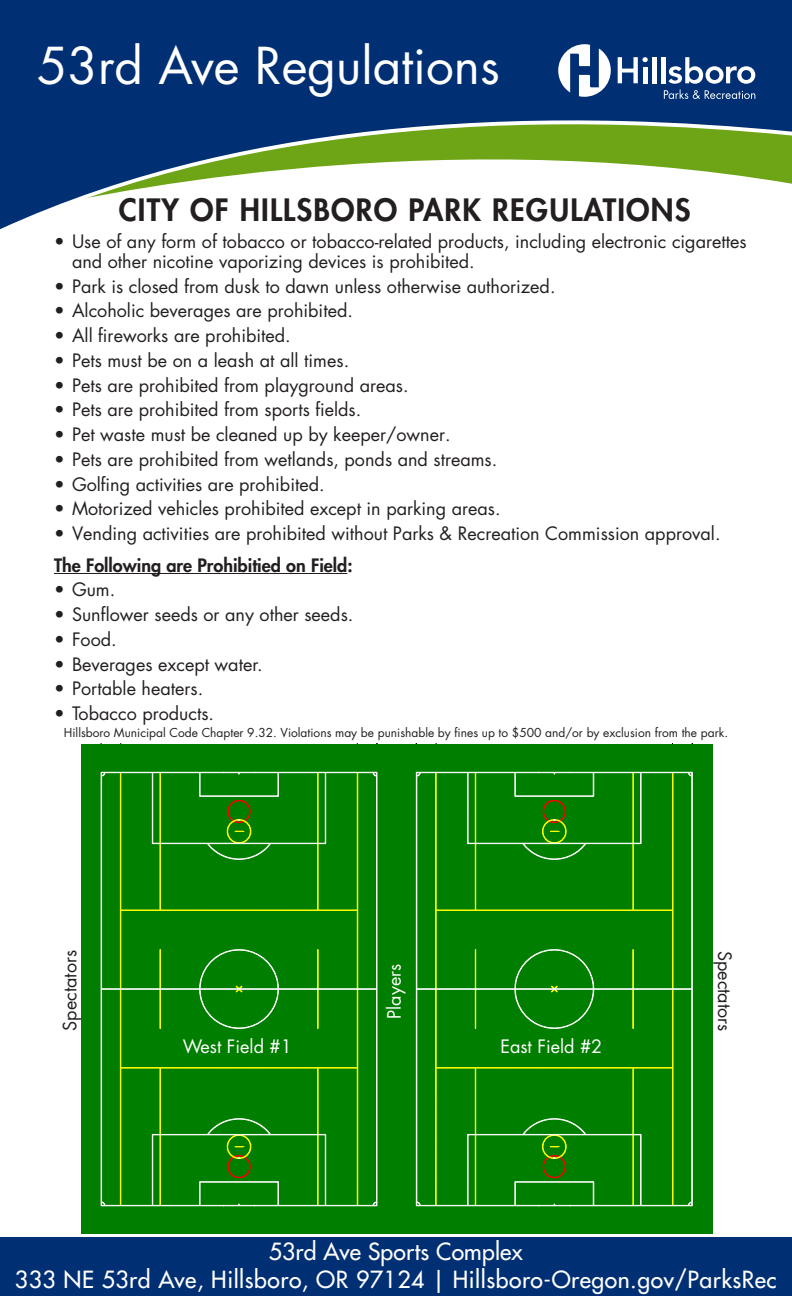
<style>
.page{position:relative;width:792px;height:1296px;background:#fff}
.page>*{position:absolute;margin:0;border:0;box-sizing:border-box;transform-origin:0 0}
.Heading_2{font:49.5px "Futura Std";color:#fff}
.t1{font:800 30px "Futura Std";letter-spacing:.04em;color:#231f20}
.t2{font:500 23px "Futura Std";letter-spacing:.02em;color:#fff}
.t3{font:18px/20px "Futura Std";color:#231f20}
.t4{font:800 18px "Futura Std";color:#231f20}
.t5{font:18px "Futura Std";color:#fff}
.t6{font:12px "Futura Std";color:#231f20}
</style>
<div class="page">
<svg style="left:0;top:0;width:792px;height:229px;fill:#002f73"></svg>
<hr style="left:54px;top:573px;width:293px;height:1px;background:#231f20">
<div style="left:0;top:1238px;width:792px;height:58px;background:#002f73"></div>
<svg style="left:81px;top:744px;width:632px;height:490px;background:#0e8407"></svg>
<div style="left:81px;top:1203px;width:18px;height:19px;background:#007e00"></div>
<div style="left:81px;top:755px;width:17px;height:19px;background:#007e00"></div>
<div style="left:695px;top:761px;width:18px;height:19px;background:#007e00"></div>
<div style="left:695px;top:1204px;width:18px;height:19px;background:#007e00"></div>
<div style="left:81px;top:744px;width:43px;height:27px;background:#007e00"></div>
<div style="left:354px;top:744px;width:84px;height:27px;background:#007e00"></div>
<div style="left:669px;top:744px;width:26px;height:27px;background:#007e00"></div>
<hr style="left:652px;top:57px;width:4px;height:26px;background:#fff">
<hr style="left:661px;top:57px;width:4px;height:26px;background:#fff">
<svg style="left:618px;top:57px;width:30px;height:26px"></svg>
<svg style="left:558px;top:44px;width:53px;height:53px"></svg>
<svg style="left:664px;top:57px;width:91px;height:42px"></svg>
<p class="Heading_2" style="left:37px;top:34px;width:464px">53rd Ave Regulations</p>
<p class="t1" style="left:119px;top:191px;width:573px">CITY OF HILLSBORO PARK REGULATIONS</p>
<p class="t3" style="left:72px;top:232px;width:676px;text-indent:-18px">• Use of any form of tobacco or tobacco-related products, including electronic cigarettes and other nicotine vaporizing devices is prohibited.</p>
<p class="t3" style="left:54px;top:276px;width:503px">• Park is closed from dusk to dawn unless otherwise authorized.</p>
<p class="t3" style="left:54px;top:301px;width:300px">• Alcoholic beverages are prohibited.</p>
<p class="t3" style="left:54px;top:326px;width:238px">• All fireworks are prohibited.</p>
<p class="t3" style="left:54px;top:351px;width:297px">• Pets must be on a leash at all times.</p>
<p class="t3" style="left:54px;top:375px;width:356px">• Pets are prohibited from playground areas.</p>
<p class="t3" style="left:54px;top:400px;width:309px">• Pets are prohibited from sports fields.</p>
<p class="t3" style="left:54px;top:425px;width:398px">• Pet waste must be cleaned up by keeper/owner.</p>
<p class="t3" style="left:54px;top:450px;width:445px">• Pets are prohibited from wetlands, ponds and streams.</p>
<p class="t3" style="left:54px;top:474px;width:272px">• Golfing activities are prohibited.</p>
<p class="t3" style="left:54px;top:499px;width:448px">• Motorized vehicles prohibited except in parking areas.</p>
<p class="t3" style="left:54px;top:524px;width:668px">• Vending activities are prohibited without Parks &amp; Recreation Commission approval.</p>
<p class="t4" style="left:54px;top:554px;width:300px">The Following are Prohibitied on Field:</p>
<p class="t3" style="left:54px;top:580px;width:63px">• Gum.</p>
<p class="t3" style="left:54px;top:605px;width:301px">• Sunflower seeds or any other seeds.</p>
<p class="t3" style="left:54px;top:630px;width:64px">• Food.</p>
<p class="t3" style="left:54px;top:654px;width:210px">• Beverages except water.</p>
<p class="t3" style="left:54px;top:679px;width:151px">• Portable heaters.</p>
<p class="t3" style="left:54px;top:704px;width:162px">• Tobacco products.</p>
<p class="t6" style="left:64px;top:725px;width:666px">Hillsboro Municipal Code Chapter 9.32. Violations may be punishable by fines up to $500 and/or by exclusion from the park.</p>
<p class="t3" style="left:60px;top:1031px;width:82px;rotate:-90deg">Spectators</p>
<p class="t5" style="left:383px;top:1019px;width:57px;rotate:-90deg">Players</p>
<p class="t5" style="left:183px;top:1035px;width:111px">West Field #1</p>
<p class="t5" style="left:500px;top:1035px;width:103px">East Field #2</p>
<p class="t3" style="left:735px;top:951px;width:82px;rotate:90deg">Spectators</p>
<p class="t2" style="left:269px;top:1237px;width:256px">53rd Ave Sports Complex</p>
<p class="t2" style="left:15px;top:1265px;width:763px">333 NE 53rd Ave, Hillsboro, OR 97124 | Hillsboro-Oregon.gov/ParksRec</p>
</div>
